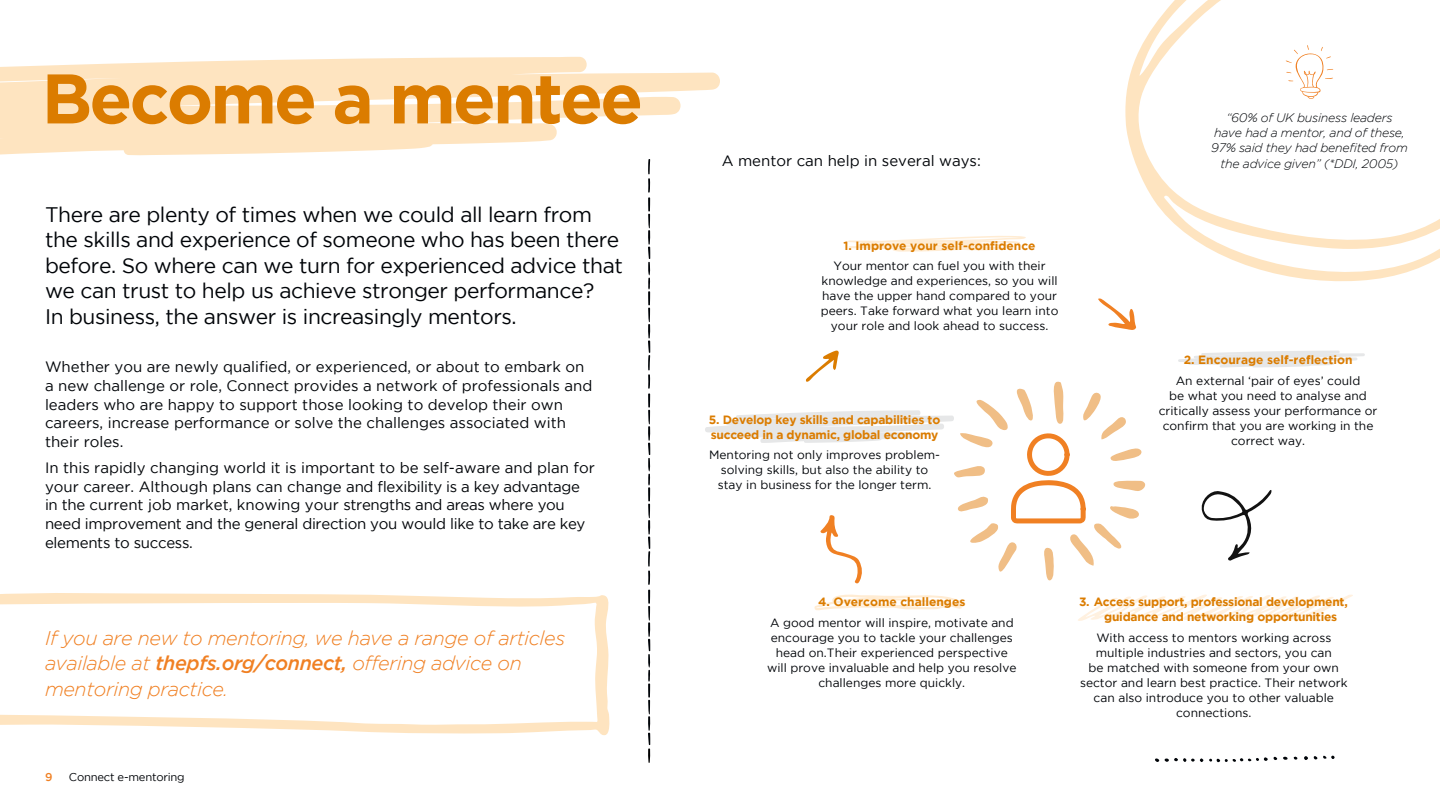
<style>
.page{position:relative;width:1440px;height:810px;background:#fff}
.page>*{position:absolute;margin:0;border:0;box-sizing:border-box;transform-origin:0 0}
.t1{font:700 69.97px "Gotham";letter-spacing:-.04em;color:#db7c00}
.t2{font:21px/25.5px "Gotham";letter-spacing:-.02em;color:#000408}
.t3{font:italic 300 19.88px/25.6px "Gotham";letter-spacing:-.02em;color:#f08023}
.t4{font:15px/18.8px "Gotham";color:#000408}
.t5{font:15px/18.8px "Gotham";letter-spacing:-.02em;color:#000408}
.t6{font:italic 300 12.38px/15.1px "Gotham";letter-spacing:-.02em;color:#000408;text-align:center}
.t7{font:12px/15px "Gotham";color:#000408;text-align:center}
.t8{font:700 12px/15px "Gotham";letter-spacing:-.02em;color:#db7c00}
.t9{font:700 12px "Gotham";color:#db7c00}
.t10{font:11.25px "Gotham";letter-spacing:-.02em;color:#000408}
.t11{font:500 11.25px "Gotham";color:#f08023}
.s1{font-weight:500}
</style>
<div class="page">
<svg style="left:1078px;top:594px;width:275px;height:27px"></svg>
<svg style="left:648px;top:159px;width:2px;height:604px"></svg>
<svg style="left:1304px;top:756px;width:4px;height:4px"></svg>
<svg style="left:1283px;top:757px;width:5px;height:3px"></svg>
<svg style="left:1155px;top:758px;width:4px;height:4px"></svg>
<svg style="left:1314px;top:756px;width:3px;height:4px"></svg>
<svg style="left:1165px;top:758px;width:38px;height:4px"></svg>
<svg style="left:1323px;top:755px;width:12px;height:4px"></svg>
<svg style="left:1209px;top:757px;width:59px;height:5px"></svg>
<svg style="left:1098px;top:298px;width:39px;height:32px"></svg>
<svg style="left:1125px;top:0;width:315px;height:282px"></svg>
<svg style="left:1286px;top:45px;width:47px;height:55px"></svg>
<svg style="left:0;top:57px;width:720px;height:98px;fill:#fee4c0"></svg>
<svg style="left:0;top:593px;width:610px;height:143px"></svg>
<svg style="left:1201px;top:490px;width:71px;height:71px"></svg>
<svg style="left:848px;top:236px;width:178px;height:16px"></svg>
<svg style="left:1178px;top:351px;width:187px;height:17px"></svg>
<svg style="left:814px;top:594px;width:150px;height:17px"></svg>
<svg style="left:705px;top:350px;width:441px;height:234px"></svg>
<h1 class="t1" style="left:42px;top:58px;width:603px">Become a mentee</h1>
<p class="t2" style="left:45px;top:201px;width:580px">There are plenty of times when we could all learn from the skills and experience of someone who has been there before. So where can we turn for experienced advice that we can trust to help us achieve stronger performance?<br>In business, the answer is increasingly mentors.</p>
<p class="t4" style="left:45px;top:357px;width:549px">Whether you are newly qualified, or experienced, or about to embark on a new challenge or role, Connect provides a network of professionals and leaders who are happy to support those looking to develop their own careers, increase performance or solve the challenges associated with their roles.</p>
<p class="t5" style="left:45px;top:458px;width:551px">In this rapidly changing world it is important to be self-aware and plan for your career. Although plans can change and flexibility is a key advantage in the current job market, knowing your strengths and areas where you need improvement and the general direction you would like to take are key elements to success.</p>
<h3 class="t3" style="left:45px;top:625px;width:522px">If you are new to mentoring, we have a range of articles available at <span class="s1">thepfs.org/connect,</span> offering advice on mentoring practice.</h3>
<p class="t11" style="left:45px;top:771px;width:9px">9</p>
<p class="t10" style="left:69px;top:771px;width:117px">Connect e-mentoring</p>
<p class="t4" style="left:722px;top:151px;width:261px">A mentor can help in several ways:</p>
<p class="t9" style="left:844px;top:239px;width:194px">1. Improve your self-confidence</p>
<p class="t7" style="left:821px;top:258px;width:239px">Your mentor can fuel you with their knowledge and experiences, so you will have the upper hand compared to your peers. Take forward what you learn into your role and look ahead to success.</p>
<p class="t8" style="left:709px;top:412px;width:233px">5. Develop key skills and capabilities to succeed in a dynamic, global economy</p>
<p class="t7" style="left:709px;top:448px;width:233px">Mentoring not only improves problem&shy;solving skills, but also the ability to stay in business for the longer term.</p>
<p class="t6" style="left:1211px;top:110px;width:198px">“60% of UK business leaders have had a mentor, and of these,<br>97% said they had benefited from the advice given” (*DDI, 2005)</p>
<p class="t9" style="left:1184px;top:353px;width:170px">2. Encourage self-reflection</p>
<p class="t7" style="left:1159px;top:373px;width:220px">An external ‘pair of eyes’ could<br>be what you need to analyse and critically assess your performance or confirm that you are working in the correct way.</p>
<p class="t9" style="left:818px;top:595px;width:149px">4. Overcome challenges</p>
<p class="t7" style="left:767px;top:615px;width:251px">A good mentor will inspire, motivate and encourage you to tackle your challenges head on.Their experienced perspective will prove invaluable and help you resolve challenges more quickly.</p>
<p class="t8" style="left:1104px;top:594px;width:245px;text-indent:-25px">3. Access support, professional development, guidance and networking opportunities</p>
<p class="t7" style="left:1080px;top:630px;width:269px">With access to mentors working across multiple industries and sectors, you can<br>be matched with someone from your own sector and learn best practice. Their network can also introduce you to other valuable connections.</p>
</div>
